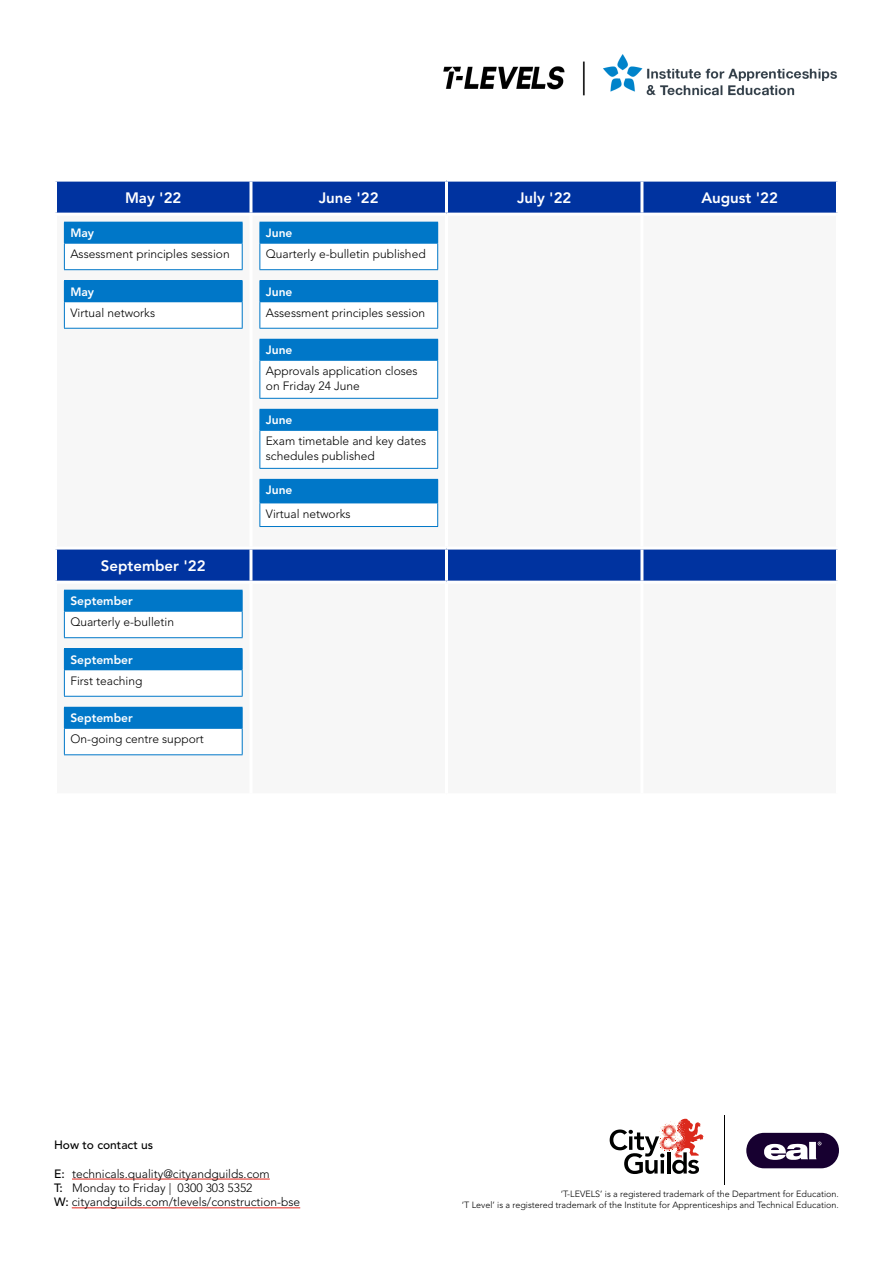
<style>
.page{position:relative;width:893px;height:1263px;background:#fff}
.page>*{position:absolute;margin:0;border:0;box-sizing:border-box;transform-origin:0 0}
.t1{font:800 15px "Avenir LT Std";color:#fff}
.t2{font:300 12px/14.4px "Avenir LT Std";color:#000}
.t3{font:800 12px "Avenir LT Std";color:#fff}
.t4{font:500 12px "Avenir LT Std";color:#000}
.t5{font:300 9px/10.8px "Avenir LT Std";color:#000;text-align:right}
.s1{font-weight:500}
</style>
<div class="page">
<hr style="left:72px;top:1179px;width:198px;height:1px;background:#e1251b">
<hr style="left:72px;top:1207px;width:228px;height:1px;background:#e1251b">
<svg style="left:610px;top:1118px;width:94px;height:56px"></svg>
<hr style="left:724px;top:1115px;width:1px;height:70px;background:#000">
<svg style="left:746px;top:1133px;width:93px;height:35px"></svg>
<div style="left:57px;top:182px;width:779px;height:31px;background:#0033a0"></div>
<svg style="left:57px;top:221px;width:779px;height:535px"></svg>
<hr style="left:249px;top:182px;width:3px;height:31px;background:#fff">
<hr style="left:445px;top:182px;width:3px;height:31px;background:#fff">
<hr style="left:640px;top:182px;width:3px;height:31px;background:#fff">
<hr style="left:249px;top:216px;width:3px;height:330px;background:#fff">
<hr style="left:445px;top:216px;width:3px;height:330px;background:#fff">
<hr style="left:640px;top:216px;width:3px;height:330px;background:#fff">
<hr style="left:54px;top:546px;width:197px;height:3px;background:#fff">
<hr style="left:251px;top:546px;width:195px;height:3px;background:#fff">
<hr style="left:249px;top:549px;width:3px;height:32px;background:#fff">
<hr style="left:446px;top:546px;width:196px;height:3px;background:#fff">
<hr style="left:445px;top:549px;width:3px;height:32px;background:#fff">
<hr style="left:642px;top:546px;width:197px;height:3px;background:#fff">
<hr style="left:640px;top:549px;width:3px;height:32px;background:#fff">
<hr style="left:54px;top:581px;width:197px;height:3px;background:#fff">
<hr style="left:251px;top:581px;width:195px;height:3px;background:#fff">
<hr style="left:249px;top:584px;width:3px;height:209px;background:#fff">
<hr style="left:446px;top:581px;width:196px;height:3px;background:#fff">
<hr style="left:445px;top:584px;width:3px;height:209px;background:#fff">
<hr style="left:642px;top:581px;width:197px;height:3px;background:#fff">
<hr style="left:640px;top:584px;width:3px;height:209px;background:#fff">
<div style="left:64px;top:222px;width:178px;height:21px;background:#0077c8"></div>
<div style="left:64px;top:243px;width:178px;height:27px;background:#fff"></div>
<hr style="left:64px;top:222px;width:179px;height:1px;background:#0077c8">
<hr style="left:64px;top:243px;width:179px;height:1px;background:#0077c8">
<svg style="left:64px;top:243px;width:1px;height:26px"></svg>
<svg style="left:242px;top:223px;width:1px;height:46px"></svg>
<hr style="left:64px;top:269px;width:179px;height:1px;background:#0077c8">
<div style="left:64px;top:281px;width:178px;height:21px;background:#0077c8"></div>
<div style="left:64px;top:302px;width:178px;height:26px;background:#fff"></div>
<hr style="left:64px;top:280px;width:179px;height:1px;background:#0077c8">
<svg style="left:64px;top:302px;width:1px;height:26px"></svg>
<svg style="left:242px;top:281px;width:1px;height:47px"></svg>
<hr style="left:64px;top:328px;width:179px;height:1px;background:#0077c8">
<div style="left:260px;top:222px;width:178px;height:21px;background:#0077c8"></div>
<div style="left:260px;top:243px;width:178px;height:27px;background:#fff"></div>
<hr style="left:259px;top:222px;width:179px;height:1px;background:#0077c8">
<hr style="left:259px;top:243px;width:179px;height:1px;background:#0077c8">
<svg style="left:259px;top:223px;width:1px;height:46px"></svg>
<svg style="left:437px;top:243px;width:1px;height:26px"></svg>
<hr style="left:259px;top:269px;width:179px;height:1px;background:#0077c8">
<div style="left:260px;top:281px;width:178px;height:21px;background:#0077c8"></div>
<div style="left:260px;top:302px;width:178px;height:26px;background:#fff"></div>
<hr style="left:259px;top:280px;width:179px;height:1px;background:#0077c8">
<svg style="left:259px;top:281px;width:1px;height:47px"></svg>
<svg style="left:437px;top:302px;width:1px;height:26px"></svg>
<hr style="left:259px;top:328px;width:179px;height:1px;background:#0077c8">
<div style="left:260px;top:339px;width:178px;height:21px;background:#0077c8"></div>
<div style="left:260px;top:360px;width:178px;height:38px;background:#fff"></div>
<hr style="left:259px;top:339px;width:179px;height:1px;background:#0077c8">
<svg style="left:259px;top:340px;width:1px;height:20px"></svg>
<hr style="left:259px;top:360px;width:179px;height:1px;background:#0077c8">
<hr style="left:259px;top:361px;width:1px;height:37px;background:#0077c8">
<hr style="left:437px;top:361px;width:1px;height:37px;background:#0077c8">
<hr style="left:259px;top:398px;width:179px;height:1px;background:#0077c8">
<div style="left:260px;top:409px;width:178px;height:21px;background:#0077c8"></div>
<div style="left:260px;top:430px;width:178px;height:38px;background:#fff"></div>
<hr style="left:259px;top:409px;width:179px;height:1px;background:#0077c8">
<svg style="left:259px;top:410px;width:1px;height:20px"></svg>
<hr style="left:259px;top:430px;width:179px;height:1px;background:#0077c8">
<hr style="left:259px;top:431px;width:1px;height:37px;background:#0077c8">
<hr style="left:437px;top:431px;width:1px;height:37px;background:#0077c8">
<hr style="left:259px;top:468px;width:179px;height:1px;background:#0077c8">
<div style="left:260px;top:479px;width:178px;height:24px;background:#0077c8"></div>
<div style="left:260px;top:503px;width:178px;height:23px;background:#fff"></div>
<hr style="left:259px;top:479px;width:179px;height:1px;background:#0077c8">
<hr style="left:259px;top:503px;width:179px;height:1px;background:#0077c8">
<svg style="left:259px;top:480px;width:1px;height:46px"></svg>
<svg style="left:437px;top:503px;width:1px;height:23px"></svg>
<hr style="left:259px;top:526px;width:179px;height:1px;background:#0077c8">
<div style="left:64px;top:590px;width:178px;height:21px;background:#0077c8"></div>
<div style="left:64px;top:611px;width:178px;height:27px;background:#fff"></div>
<hr style="left:64px;top:611px;width:179px;height:1px;background:#0077c8">
<svg style="left:64px;top:611px;width:1px;height:26px"></svg>
<svg style="left:242px;top:590px;width:1px;height:47px"></svg>
<hr style="left:64px;top:637px;width:179px;height:1px;background:#0077c8">
<div style="left:64px;top:649px;width:178px;height:21px;background:#0077c8"></div>
<div style="left:64px;top:670px;width:178px;height:26px;background:#fff"></div>
<hr style="left:64px;top:648px;width:179px;height:1px;background:#0077c8">
<svg style="left:64px;top:670px;width:1px;height:26px"></svg>
<svg style="left:242px;top:649px;width:1px;height:47px"></svg>
<hr style="left:64px;top:696px;width:179px;height:1px;background:#0077c8">
<div style="left:64px;top:707px;width:178px;height:21px;background:#0077c8"></div>
<div style="left:64px;top:728px;width:178px;height:27px;background:#fff"></div>
<hr style="left:64px;top:707px;width:179px;height:1px;background:#0077c8">
<hr style="left:64px;top:728px;width:179px;height:1px;background:#0077c8">
<svg style="left:64px;top:728px;width:1px;height:26px"></svg>
<svg style="left:242px;top:708px;width:1px;height:46px"></svg>
<hr style="left:64px;top:754px;width:179px;height:1px;background:#0077c8">
<img style="left:443px;top:54px;width:395px;height:42px">
<p class="t1" style="left:125px;top:189px;width:58px">May '22</p>
<p class="t1" style="left:319px;top:189px;width:61px">June '22</p>
<p class="t1" style="left:517px;top:189px;width:56px">July '22</p>
<p class="t1" style="left:701px;top:189px;width:78px">August '22</p>
<p class="t3" style="left:70px;top:226px;width:25px">May</p>
<p class="t2" style="left:70px;top:247px;width:161px">Assessment principles session</p>
<p class="t3" style="left:70px;top:284px;width:25px">May</p>
<p class="t2" style="left:70px;top:306px;width:86px">Virtual networks</p>
<p class="t1" style="left:101px;top:557px;width:106px">September '22</p>
<p class="t3" style="left:70px;top:594px;width:64px">September</p>
<p class="t2" style="left:70px;top:615px;width:105px">Quarterly e-bulletin</p>
<p class="t3" style="left:70px;top:652px;width:64px">September</p>
<p class="t2" style="left:70px;top:673px;width:73px">First teaching</p>
<p class="t3" style="left:70px;top:711px;width:64px">September</p>
<p class="t2" style="left:70px;top:732px;width:135px">On-going centre support</p>
<p class="t3" style="left:266px;top:226px;width:28px">June</p>
<p class="t2" style="left:266px;top:247px;width:161px">Quarterly e-bulletin published</p>
<p class="t3" style="left:266px;top:284px;width:28px">June</p>
<p class="t2" style="left:266px;top:306px;width:161px">Assessment principles session</p>
<p class="t3" style="left:266px;top:343px;width:28px">June</p>
<p class="t2" style="left:266px;top:364px;width:153px">Approvals application closes on Friday 24 June</p>
<p class="t3" style="left:266px;top:413px;width:28px">June</p>
<p class="t2" style="left:266px;top:434px;width:162px">Exam timetable and key dates schedules published</p>
<p class="t3" style="left:266px;top:483px;width:28px">June</p>
<p class="t2" style="left:266px;top:507px;width:86px">Virtual networks</p>
<p class="t4" style="left:54px;top:1138px;width:101px">How to contact us</p>
<p class="t2" style="left:54px;top:1166px;width:248px"><span class="s1">E:</span> technicals.quality@cityandguilds.com<br><span class="s1">T:</span> Monday to Friday | 0300 303 5352<br><span class="s1">W:</span> cityandguilds.com/tlevels/construction-bse</p>
<p class="t5" style="left:462px;top:1188px;width:379px">‘T-LEVELS’ is a registered trademark of the Department for Education.<br>‘T Level’ is a registered trademark of the Institute for Apprenticeships and Technical Education.</p>
</div>
